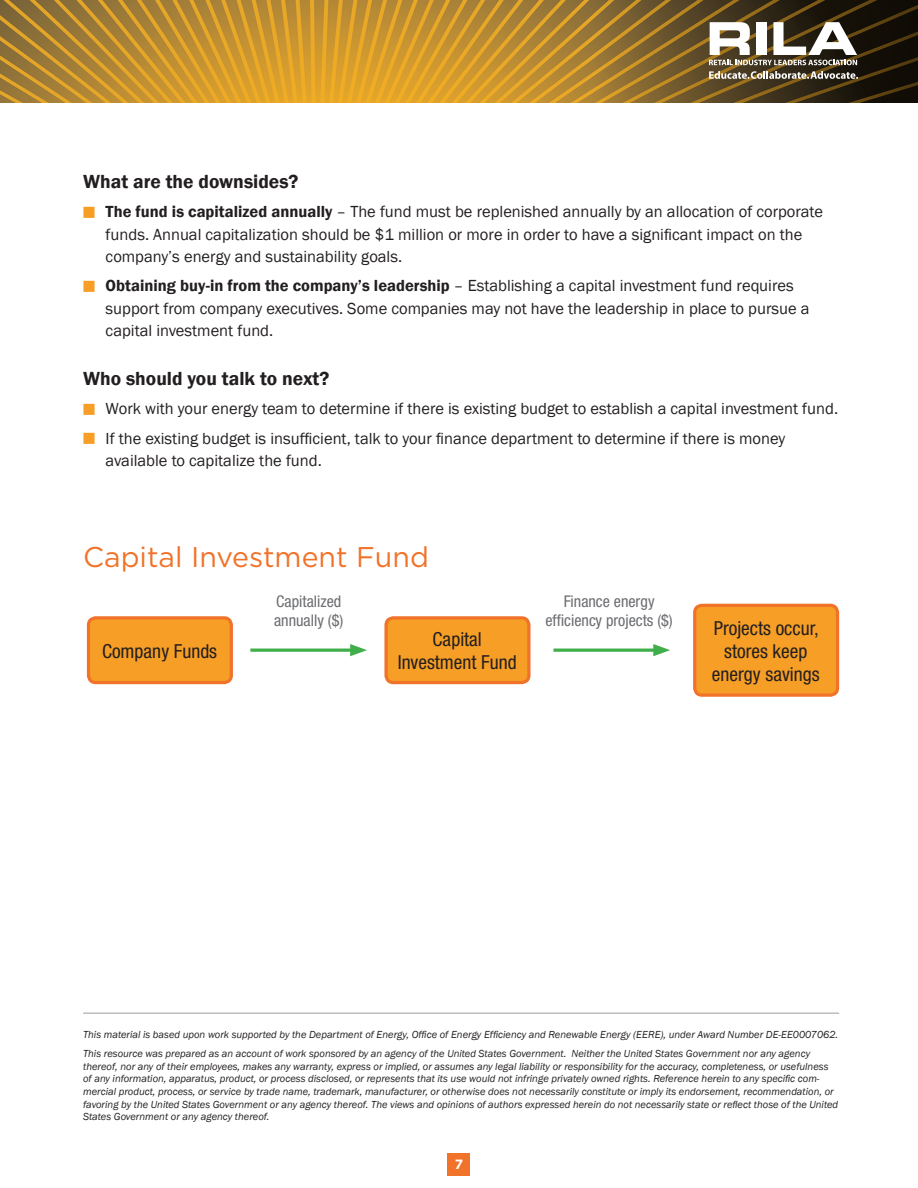
<style>
.page{position:relative;width:918px;height:1188px;background:#fff}
.page>*{position:absolute;margin:0;border:0;box-sizing:border-box;transform-origin:0 0}
.t1{font:28.5px "Gotham";color:#f17229}
.t2{font:600 19.5px "Franklin Gothic";color:#231f20}
.t3{font:condensed 19.35px/23.2px "Helvetica Neue";color:#231f20;text-align:center}
.t4{font:16.5px/22.5px "Franklin Gothic";color:#231f20}
.t5{font:condensed 16.2px/19.4px "Helvetica Neue";color:#6c6d70}
.t6{font:700 13.5px "Gotham";color:#fff}
.Bulleted_List_Indent{font:italic 10.5px/12.6px "Franklin Gothic";color:#231f20}
.s1{color:#f69e25}
.s2{font-weight:600}
</style>
<div class="page">
<img style="left:0;top:0;width:553px;height:102px">
<svg style="left:553px;top:0;width:365px;height:102px;background:#644c20"></svg>
<div style="left:448px;top:1153px;width:22px;height:22px;background:#f17229"></div>
<svg style="left:709px;top:71px;width:149px;height:8px"></svg>
<svg style="left:709px;top:22px;width:148px;height:43px"></svg>
<hr style="left:83px;top:1012px;width:756px;height:2px;background:#bcbdc0">
<div style="left:88px;top:618px;width:143px;height:65px;background:#f69e25;border-radius:7px"></div>
<div style="left:87px;top:616px;width:146px;height:68px;border:3px solid #f17229;border-radius:7px"></div>
<div style="left:386px;top:618px;width:143px;height:65px;background:#f69e25;border-radius:7px"></div>
<div style="left:384px;top:616px;width:147px;height:68px;border:3px solid #f17229;border-radius:7px"></div>
<div style="left:695px;top:605px;width:143px;height:90px;background:#f69e25;border-radius:7px"></div>
<div style="left:693px;top:604px;width:146px;height:93px;border:3px solid #f17229;border-radius:7px"></div>
<hr style="left:250px;top:649px;width:106px;height:3px;background:#40ae49">
<svg style="left:350px;top:644px;width:17px;height:12px"></svg>
<hr style="left:553px;top:649px;width:106px;height:3px;background:#40ae49">
<svg style="left:653px;top:644px;width:17px;height:12px"></svg>
<p class="t2" style="left:83px;top:169px;width:217px">What are the downsides?</p>
<p class="t4" style="left:106px;top:201px;width:719px;text-indent:-23px"><span class="s1">■</span> <span class="s2">The fund is capitalized annually</span> – The fund must be replenished annually by an allocation of corporate funds. Annual capitalization should be $1 million or more in order to have a significant impact on the company’s energy and sustainability goals.</p>
<p class="t4" style="left:106px;top:275px;width:705px;text-indent:-23px"><span class="s1">■</span> <span class="s2">Obtaining buy-in from the company’s leadership</span> – Establishing a capital investment fund requires support from company executives. Some companies may not have the leadership in place to pursue a capital investment fund.</p>
<p class="t2" style="left:83px;top:367px;width:248px">Who should you talk to next?</p>
<p class="t4" style="left:83px;top:398px;width:757px"><span class="s1">■</span> Work with your energy team to determine if there is existing budget to establish a capital investment fund.</p>
<p class="t4" style="left:106px;top:427px;width:681px;text-indent:-23px"><span class="s1">■</span> If the existing budget is insufficient, talk to your finance department to determine if there is money available to capitalize the fund.</p>
<p class="t1" style="left:83px;top:539px;width:347px">Capital Investment Fund</p>
<p class="t5" style="left:274px;top:591px;width:71px">Capitalized annually ($)</p>
<p class="t5" style="left:545px;top:591px;width:129px;text-align:center">Finance energy efficiency projects ($)</p>
<p class="t3" style="left:102px;top:639px;width:117px">Company Funds</p>
<p class="t3" style="left:398px;top:628px;width:120px">Capital<br>Investment Fund</p>
<p class="t3" style="left:712px;top:616px;width:109px">Projects occur, stores keep energy savings</p>
<p class="Bulleted_List_Indent" style="left:83px;top:1028px;width:756px">This material is based upon work supported by the Department of Energy, Office of Energy Efficiency and Renewable Energy (EERE), under Award Number DE-EE0007062.</p>
<p class="Bulleted_List_Indent" style="left:83px;top:1048px;width:756px">This resource was prepared as an account of work sponsored by an agency of the United States Government. Neither the United States Government nor any agency thereof, nor any of their employees, makes any warranty, express or implied, or assumes any legal liability or responsibility for the accuracy, completeness, or usefulness of any information, apparatus, product, or process disclosed, or represents that its use would not infringe privately owned rights. Reference herein to any specific com&shy;mercial product, process, or service by trade name, trademark, manufacturer, or otherwise does not necessarily constitute or imply its endorsement, recommendation, or favoring by the United States Government or any agency thereof. The views and opinions of authors expressed herein do not necessarily state or reflect those of the United States Government or any agency thereof.</p>
<p class="t6" style="left:455px;top:1156px;width:10px">7</p>
</div>
